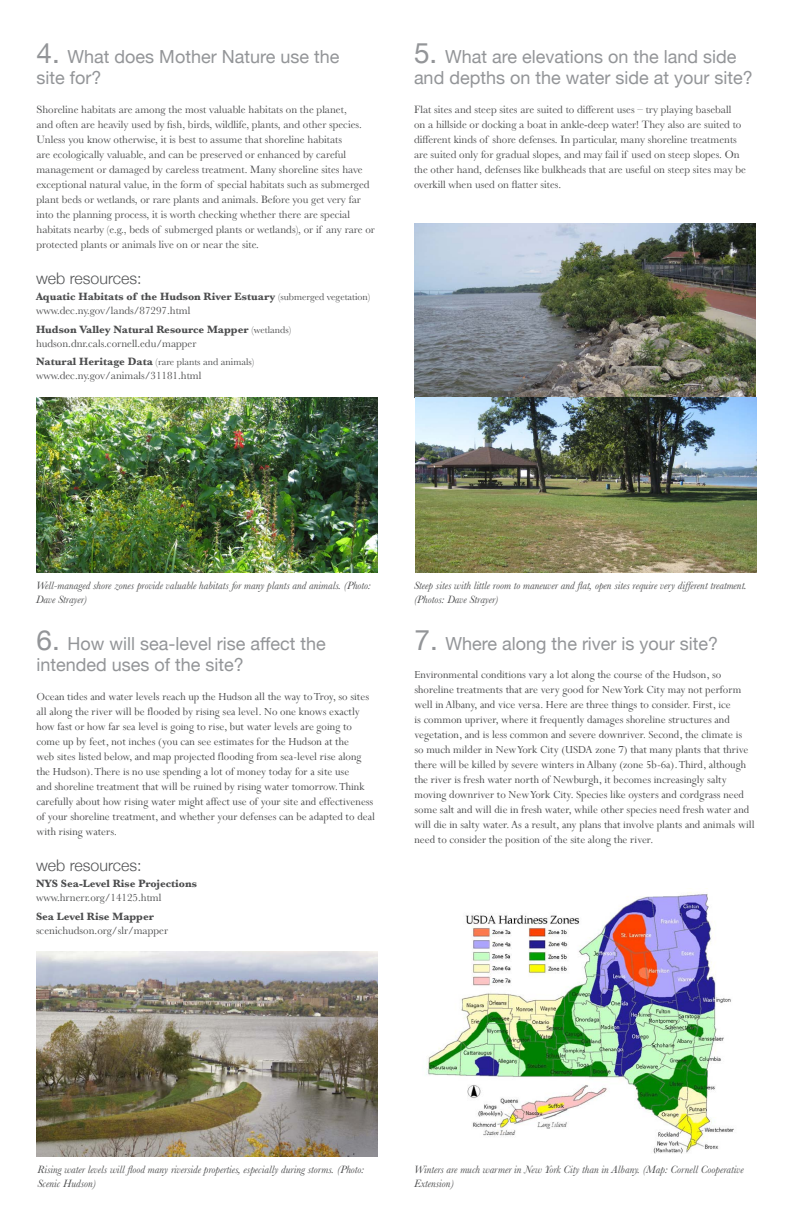
<style>
.page{position:relative;width:792px;height:1224px;background:#fff}
.page>*{position:absolute;margin:0;border:0;box-sizing:border-box;transform-origin:0 0}
.day{font:18px/21.6px "Helvetica Neue";color:#939598}
.t1{font:300 16px "Helvetica Neue";color:#545557}
.day-2{font:12px/15px "Perpetua";color:#4b4c4d}
.itinerary_text{font:11px/15px "Baskerville";color:#4b4c4d}
.t2{font:italic 11px/14px "Baskerville";color:#4b4c4d}
.resources_links{font:11px/14px "Baskerville";color:#4b4c4d}
.resources_links-2{font:700 11px/14px "Baskerville";color:#4b4c4d}
.resources_links-3{font:10px "Baskerville";color:#4b4c4d}
.s1{font-size:28px}
.s2{font-weight:400;font-size:10px}
.s3{font-weight:400}
.s4{font-weight:700}
.s5{font-size:10px}
.s6{font-weight:700;font-size:11px}
</style>
<div class="page">
<img style="left:36px;top:397px;width:341px;height:176px">
<img style="left:414px;top:223px;width:341px;height:175px">
<img style="left:36px;top:952px;width:341px;height:205px">
<img style="left:426px;top:892px;width:308px;height:262px">
<img style="left:416px;top:398px;width:340px;height:175px">
<p class="day" style="left:36px;top:46px;width:304px"><span class="s1">4.</span> What does Mother Nature use the site for?</p>
<p class="itinerary_text" style="left:36px;top:102px;width:340px">Shoreline habitats are among the most valuable habitats on the planet,<br>and often are heavily used by fish, birds, wildlife, plants, and other species.<br>Unless you know otherwise, it is best to assume that shoreline habitats<br>are ecologically valuable, and can be preserved or enhanced by careful management or damaged by careless treatment. Many shoreline sites have exceptional natural value, in the form of special habitats such as submerged plant beds or wetlands, or rare plants and animals. Before you get very far into the planning process, it is worth checking whether there are special habitats nearby (e.g., beds of submerged plants or wetlands), or if any rare or protected plants or animals live on or near the site.</p>
<p class="t1" style="left:36px;top:265px;width:107px">web resources:</p>
<p class="resources_links-2" style="left:36px;top:290px;width:336px">Aquatic Habitats of the Hudson River Estuary <span class="s2">(submerged vegetation) </span><span class="s3">www.dec.ny.gov/lands/87297.html</span></p>
<p class="resources_links" style="left:36px;top:323px;width:257px"><span class="s4">Hudson Valley Natural Resource Mapper</span> <span class="s5">(wetlands) </span>hudson.dnr.cals.cornell.edu/mapper</p>
<p class="resources_links-3" style="left:36px;top:356px;width:220px"><span class="s6">Natural Heritage Data</span> (rare plants and animals)</p>
<p class="resources_links" style="left:36px;top:369px;width:167px">www.dec.ny.gov/animals/31181.html</p>
<p class="day" style="left:414px;top:46px;width:340px"><span class="s1">5.</span> What are elevations on the land side and depths on the water side at your site?</p>
<p class="itinerary_text" style="left:414px;top:102px;width:334px">Flat sites and steep sites are suited to different uses – try playing baseball<br>on a hillside or docking a boat in ankle-deep water! They also are suited to different kinds of shore defenses. In particular, many shoreline treatments are suited only for gradual slopes, and may fail if used on steep slopes. On the other hand, defenses like bulkheads that are useful on steep sites may be overkill when used on flatter sites.</p>
<p class="t2" style="left:36px;top:579px;width:336px">Well-managed shore zones provide valuable habitats for many plants and animals. (Photo:<br>Dave Strayer)</p>
<p class="day" style="left:36px;top:633px;width:291px"><span class="s1">6.</span> How will sea-level rise affect the intended uses of the site?</p>
<p class="day-2" style="left:36px;top:689px;width:340px">Ocean tides and water levels reach up the Hudson all the way to Troy, so sites all along the river will be flooded by rising sea level. No one knows exactly how fast or how far sea level is going to rise, but water levels are going to come up by feet, not inches (you can see estimates for the Hudson at the<br>web sites listed below, and map projected flooding from sea-level rise along the Hudson). There is no use spending a lot of money today for a site use<br>and shoreline treatment that will be ruined by rising water tomorrow. Think carefully about how rising water might affect use of your site and effectiveness of your shoreline treatment, and whether your defenses can be adapted to deal with rising waters.</p>
<p class="t1" style="left:36px;top:852px;width:107px">web resources:</p>
<p class="resources_links-2" style="left:36px;top:877px;width:163px">NYS Sea-Level Rise Projections <span class="s3">www.hrnerr.org/14125.html</span></p>
<p class="resources_links" style="left:36px;top:909px;width:134px"><span class="s4">Sea Level Rise Mapper </span>scenichudson.org/slr/mapper</p>
<p class="t2" style="left:414px;top:579px;width:334px">Steep sites with little room to maneuver and flat, open sites require very different treatment. (Photos: Dave Strayer)</p>
<p class="day" style="left:414px;top:633px;width:305px"><span class="s1">7.</span> Where along the river is your site?</p>
<p class="day-2" style="left:414px;top:667px;width:342px">Environmental conditions vary a lot along the course of the Hudson, so shoreline treatments that are very good for New York City may not perform well in Albany, and vice versa. Here are three things to consider. First, ice<br>is common upriver, where it frequently damages shoreline structures and vegetation, and is less common and severe downriver. Second, the climate is<br>so much milder in New York City (USDA zone 7) that many plants that thrive there will be killed by severe winters in Albany (zone 5b-6a). Third, although the river is fresh water north of Newburgh, it becomes increasingly salty moving downriver to New York City. Species like oysters and cordgrass need some salt and will die in fresh water, while other species need fresh water and will die in salty water. As a result, any plans that involve plants and animals will need to consider the position of the site along the river.</p>
<p class="t2" style="left:38px;top:1162px;width:328px">Rising water levels will flood many riverside properties, especially during storms. (Photo:<br>Scenic Hudson)</p>
<p class="t2" style="left:414px;top:1162px;width:331px">Winters are much warmer in New York City than in Albany. (Map: Cornell Cooperative<br>Extension)</p>
</div>
